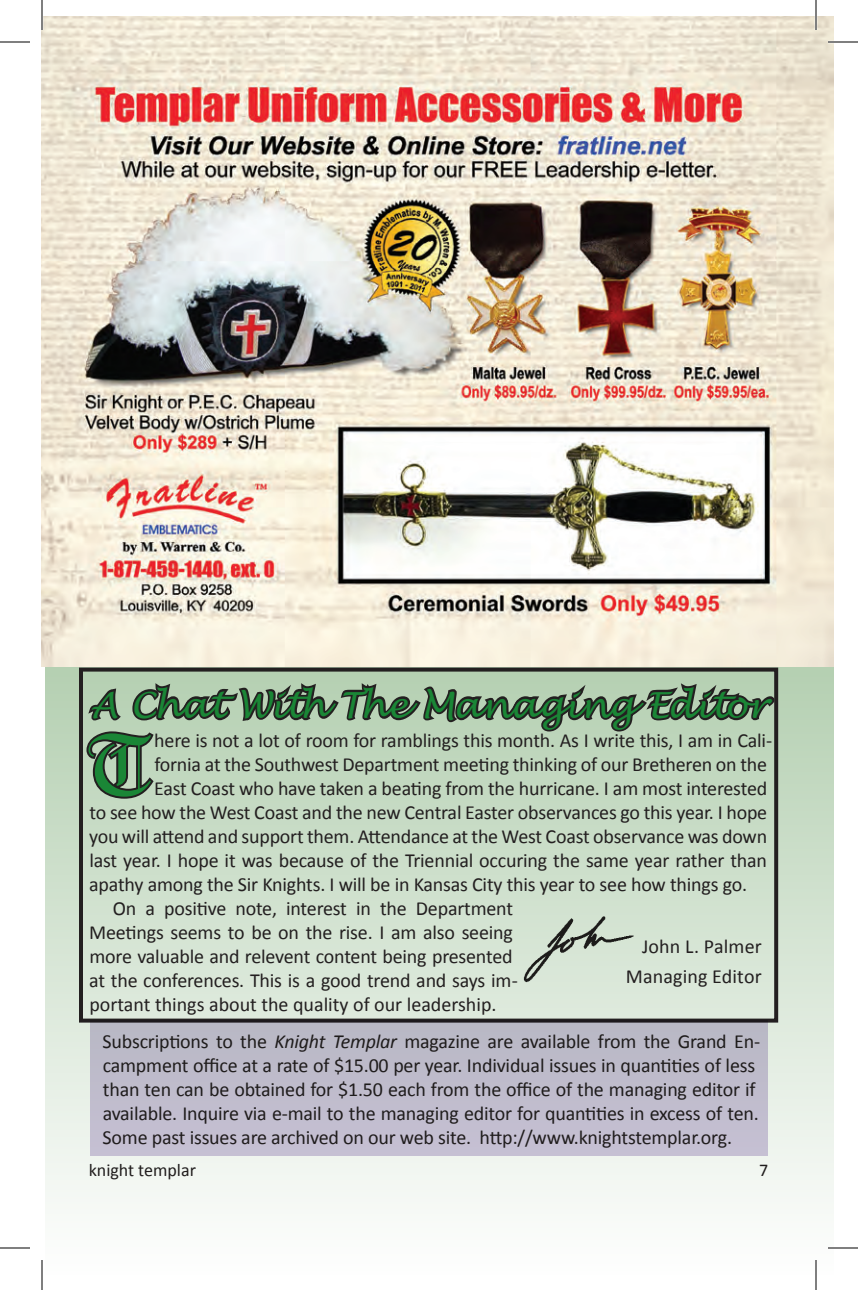
<style>
.page{position:relative;width:858px;height:1290px;background:#fff}
.page>*{position:absolute;margin:0;border:0;box-sizing:border-box;transform-origin:0 0}
.t1{font:92.6px "Linotext Std";color:#1a8636}
.t2{font:italic 36px "Lucida Handwriting";letter-spacing:-.01em;color:#1a8636}
.t3{font:20px/24px "Calibri";letter-spacing:-.01em;color:#231f20}
.t4{font:18px "Calibri";color:#231f20}
.s1{font-style:italic}
</style>
<div class="page">
<div style="left:45px;top:667px;width:789px;height:608px;background:linear-gradient(to bottom,#b4cfb1,#fefefe)"></div>
<div style="left:79px;top:668px;width:699px;height:355px;border:4px solid #231f20"></div>
<img style="left:42px;top:16px;width:792px;height:651px">
<svg style="left:84px;top:630px;width:693px;height:171px;background:#b3c0ab"></svg>
<img style="left:522px;top:914px;width:114px;height:71px">
<div style="left:90px;top:1021px;width:678px;height:135px;background:#bfbccc"></div>
<hr style="left:828px;top:41px;width:30px;height:2px;background:#fff">
<hr style="left:828px;top:1247px;width:30px;height:2px;background:#fff">
<hr style="left:815px;top:0;width:2px;height:30px;background:#fff">
<hr style="left:815px;top:1260px;width:2px;height:30px;background:#fff">
<hr style="left:0;top:42px;width:30px;height:1px;background:#000">
<hr style="left:828px;top:42px;width:30px;height:1px;background:#000">
<hr style="left:0;top:1248px;width:30px;height:1px;background:#000">
<hr style="left:828px;top:1248px;width:30px;height:1px;background:#000">
<hr style="left:42px;top:0;width:1px;height:30px;background:#000">
<hr style="left:42px;top:1260px;width:1px;height:30px;background:#000">
<hr style="left:816px;top:0;width:1px;height:30px;background:#000">
<hr style="left:816px;top:1260px;width:1px;height:30px;background:#000">
<p class="t2" style="left:90px;top:683px;width:678px">A Chat With The Managing Editor</p>
<p class="t1" style="left:87px;top:710px;width:68px">T</p>
<p class="t3" style="left:154px;top:728px;width:620px">here is not a lot of room for ramblings this month. As I write this, I am in Cali-</p>
<p class="t3" style="left:154px;top:752px;width:614px">fornia at the Southwest Department meeting thinking of our Bretheren on the</p>
<p class="t3" style="left:154px;top:776px;width:615px">East Coast who have taken a beating from the hurricane. I am most interested</p>
<p class="t3" style="left:90px;top:800px;width:679px">to see how the West Coast and the new Central Easter observances go this year. I hope</p>
<p class="t3" style="left:89px;top:824px;width:679px">you will attend and support them. Attendance at the West Coast observance was down</p>
<p class="t3" style="left:89px;top:848px;width:679px">last year. I hope it was because of the Triennial occuring the same year rather than</p>
<p class="t3" style="left:89px;top:872px;width:659px">apathy among the Sir Knights. I will be in Kansas City this year to see how things go.</p>
<p class="t3" style="left:89px;top:896px;width:430px;text-indent:24px">On a positive note, interest in the Department Meetings seems to be on the rise. I am also seeing more valuable and relevent content being presented at the conferences. This is a good trend and says im&shy;portant things about the quality of our leadership.</p>
<p class="t3" style="left:642px;top:934px;width:121px">John L. Palmer</p>
<p class="t3" style="left:626px;top:964px;width:137px">Managing Editor</p>
<p class="t3" style="left:103px;top:1029px;width:659px">Subscriptions to the <span class="s1">Knight Templar</span> magazine are available from the Grand En&shy;campment office at a rate of $15.00 per year. Individual issues in quantities of less than ten can be obtained for $1.50 each from the office of the managing editor if available. Inquire via e-mail to the managing editor for quantities in excess of ten.<br>Some past issues are archived on our web site. http://www.knightstemplar.org.</p>
<p class="t4" style="left:89px;top:1159px;width:109px">knight templar</p>
<p class="t4" style="left:759px;top:1159px;width:11px">7</p>
</div>
